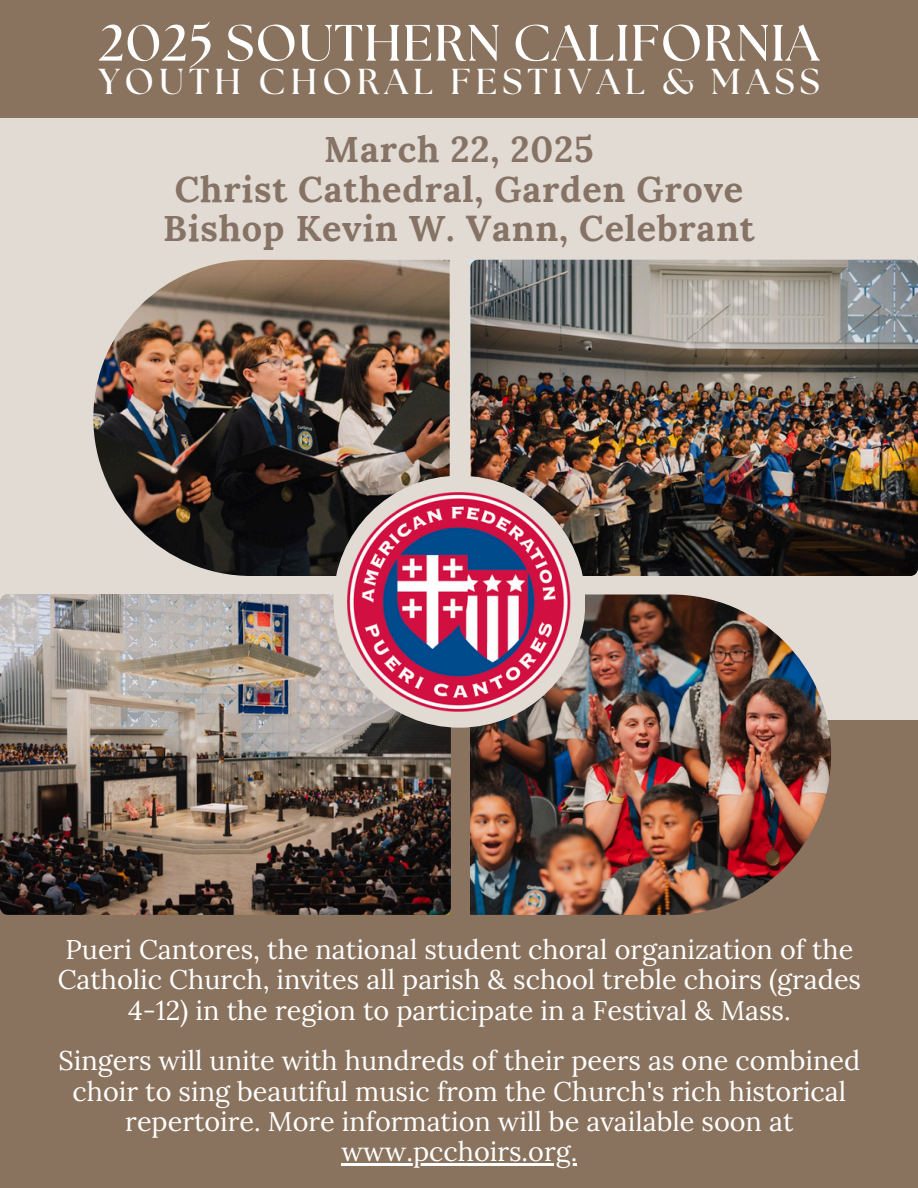
<style>
.page{position:relative;width:918px;height:1188px;background:#e1dbd4}
.page>*{position:absolute;margin:0;border:0;box-sizing:border-box;transform-origin:0 0}
.t1{font:700 51px "The Seasons";letter-spacing:.02em;color:#fff}
.t2{font:700 36px/39.3px "Lora";letter-spacing:.02em;color:#867365;text-align:center}
.t3{font:700 36px "The Seasons";letter-spacing:.145em;color:#fff}
.t4{font:27px/30.3px "Lora";color:#fff;text-align:center}
</style>
<div class="page">
<img style="left:93px;top:260px;width:357px;height:316px">
<img style="left:470px;top:260px;width:448px;height:316px;border-radius:8px">
<div style="left:0;top:720px;width:918px;height:468px;background:#8a735e"></div>
<img style="left:470px;top:595px;width:361px;height:320px">
<img style="left:0;top:594px;width:451px;height:321px;border-radius:8px">
<div style="left:333px;top:476px;width:252px;height:252px;background:#e1dbd4;border-radius:50%"></div>
<img style="left:347px;top:492px;width:224px;height:220px">
<div style="left:0;top:0;width:918px;height:118px;background:#8a735e"></div>
<hr style="left:342px;top:1164px;width:235px;height:2px;background:#fff">
<p class="t1" style="left:99px;top:20px;width:722px">2025 SOUTHERN CALIFORNIA</p>
<p class="t3" style="left:99px;top:65px;width:722px">YOUTH CHORAL FESTIVAL &amp; MASS</p>
<h2 class="t2" style="left:163px;top:129px;width:593px">March 22, 2025<br>Christ Cathedral, Garden Grove<br>Bishop Kevin W. Vann, Celebrant</h2>
<p class="t4" style="left:58px;top:934px;width:805px">Pueri Cantores, the national student choral organization of the<br>Catholic Church, invites all parish &amp; school treble choirs (grades<br>4-12) in the region to participate in a Festival &amp; Mass.</p>
<p class="t4" style="left:59px;top:1045px;width:803px">Singers will unite with hundreds of their peers as one combined choir to sing beautiful music from the Church's rich historical repertoire. More information will be available soon at</p>
<p class="t4" style="left:342px;top:1136px;width:237px">www.pcchoirs.org.</p>
</div>
